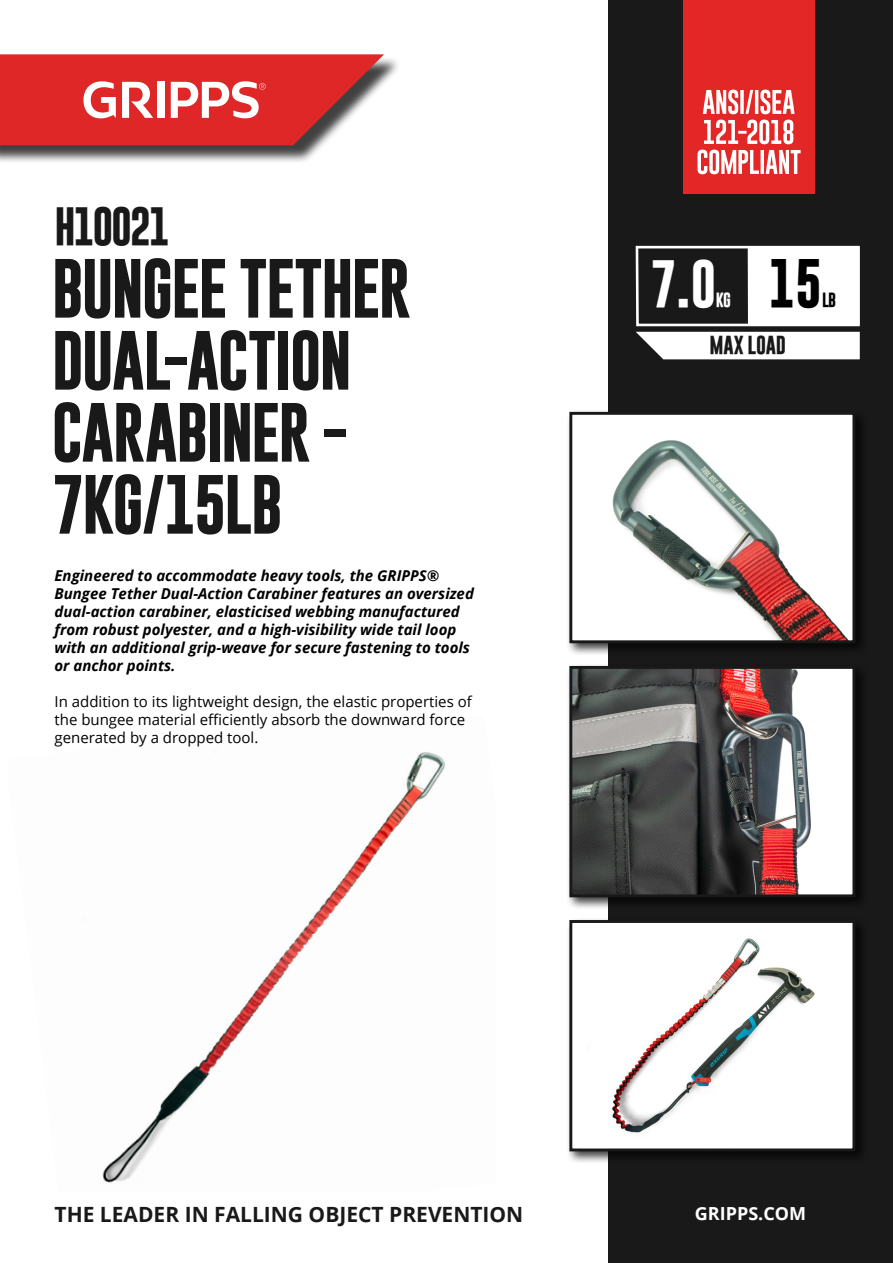
<style>
.page{position:relative;width:893px;height:1263px;background:#fff}
.page>*{position:absolute;margin:0;border:0;box-sizing:border-box;transform-origin:0 0}
.t1{font:700 60px/72px "Gobold";letter-spacing:-.03em;color:#19191a}
.t2{font:700 49.65px "Gobold";color:#000}
.t3{font:700 48.3px "Gobold";color:#fff}
.t4{font:700 39px "Gobold";letter-spacing:-.06em;color:#19191a}
.t5{font:700 21px "Open Sans";color:#19191a}
.t6{font:700 18.9px "Gobold";letter-spacing:-.015em;color:#19191a}
.t7{font:700 18px "Open Sans";color:#fff}
.t8{font:italic 700 15px/18px "Open Sans";color:#000}
.t9{font:15px/18px "Open Sans";color:#000}
.t10{font:700 14.85px "Gobold";color:#fff}
.t11{font:700 14.85px "Gobold";color:#000}
</style>
<div class="page">
<div style="left:608px;top:0;width:285px;height:1263px;background:#19191a"></div>
<div style="left:683px;top:0;width:132px;height:193px;background:#e32726"></div>
<svg style="left:697px;top:150px;width:104px;height:24px"></svg>
<svg style="left:704px;top:120px;width:89px;height:24px"></svg>
<svg style="left:703px;top:90px;width:91px;height:24px"></svg>
<img style="left:102px;top:752px;width:343px;height:431px">
<div style="left:0;top:56px;width:401px;height:108px;background:#000;opacity:.75"></div>
<svg style="left:0;top:54px;width:384px;height:91px"></svg>
<svg style="left:635px;top:245px;width:225px;height:114px"></svg>
<div style="left:748px;top:247px;width:111px;height:78px;background:#fff"></div>
<div style="left:566px;top:917px;width:302px;height:248px;background:#000;opacity:.75"></div>
<div style="left:571px;top:921px;width:283px;height:229px;background:#fff"></div>
<img style="left:611px;top:938px;width:204px;height:195px">
<div style="left:569px;top:920px;width:286px;height:231px;border:3px solid #19191a"></div>
<div style="left:566px;top:663px;width:302px;height:248px;background:#000;opacity:.75"></div>
<img style="left:573px;top:670px;width:278px;height:223px">
<div style="left:569px;top:666px;width:286px;height:231px;border:3px solid #19191a"></div>
<div style="left:566px;top:409px;width:302px;height:248px;background:#000;opacity:.75"></div>
<div style="left:571px;top:413px;width:283px;height:229px;background:#fff"></div>
<img style="left:612px;top:440px;width:236px;height:199px">
<div style="left:569px;top:412px;width:286px;height:231px;border:3px solid #19191a"></div>
<h3 class="t4" style="left:55px;top:200px;width:117px">H10021</h3>
<h1 class="t1" style="left:52px;top:253px;width:361px">BUNGEE TETHER<br>DUAL-ACTION<br>CARABINER -<br>7KG/15LB</h1>
<h3 class="t3" style="left:650px;top:252px;width:68px">7.0</h3>
<h2 class="t2" style="left:769px;top:251px;width:55px">15</h2>
<p class="t10" style="left:716px;top:290px;width:17px">KG</p>
<p class="t11" style="left:822px;top:290px;width:15px">LB</p>
<p class="t6" style="left:710px;top:332px;width:78px">MAX LOAD</p>
<p class="t8" style="left:55px;top:566px;width:421px">Engineered to accommodate heavy tools, the GRIPPS® Bungee Tether Dual-Action Carabiner features an oversized dual-action carabiner, elasticised webbing manufactured from robust polyester, and a high-visibility wide tail loop with an additional grip-weave for secure fastening to tools or anchor points.</p>
<p class="t9" style="left:55px;top:692px;width:419px">In addition to its lightweight design, the elastic properties of the bungee material efficiently absorb the downward force generated by a dropped tool.</p>
<h3 class="t5" style="left:55px;top:1200px;width:470px">THE LEADER IN FALLING OBJECT PREVENTION</h3>
<p class="t7" style="left:695px;top:1201px;width:113px">GRIPPS.COM</p>
</div>
